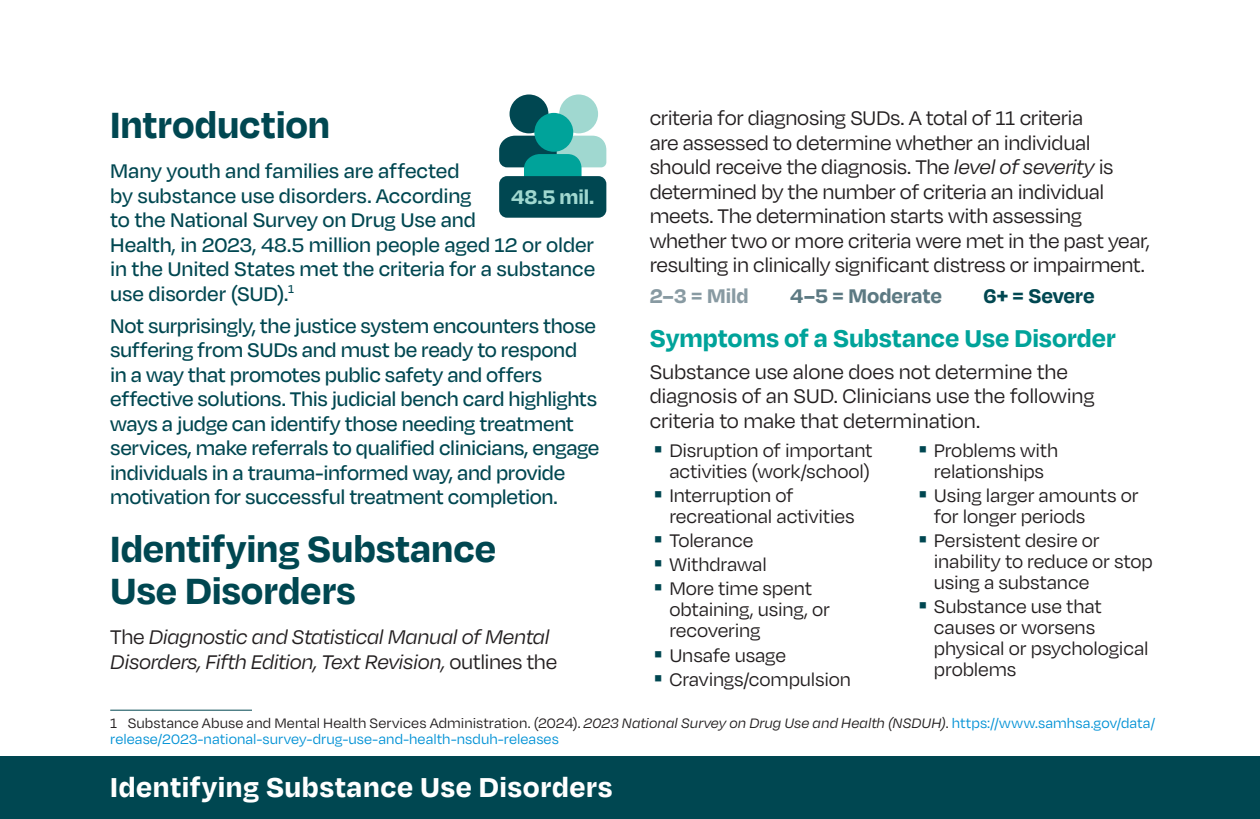
<style>
.page{position:relative;width:1260px;height:819px;background:#fff}
.page>*{position:absolute;margin:0;border:0;box-sizing:border-box;transform-origin:0 0}
.t1{font:700 42px/42px "Degular";letter-spacing:-.005em;color:#004751}
.t2{font:700 31.5px "Degular";letter-spacing:.02em;color:#fff}
.t3{font:700 28px "Degular";color:#00a39a}
.t4{font:500 22.75px/24.5px "Degular";letter-spacing:-.015em;color:#004751}
.t5{font:22.75px/24.5px "Degular";letter-spacing:-.015em;color:#231f20}
.t6{font:italic 22.75px/24.5px "Degular";letter-spacing:-.02em;color:#231f20}
.t7{font:700 22.75px "Degular";color:#5c7982}
.t8{font:700 22.75px "Degular";color:#004751}
.t9{font:700 22.75px "Degular";color:#a0d8d0}
.t10{font:700 22.75px "Degular";color:#889aa2}
.t11{font:21px/21px "Degular";letter-spacing:-.01em;color:#231f20}
.t12{font:15.75px/15.8px "Degular";letter-spacing:.005em;color:#0091d5}
.s1{font-style:normal}
.s2{font-style:italic}
.s3{color:#231f20}
.s4{font-style:italic;color:#231f20}
</style>
<div class="page">
<div style="left:0;top:756px;width:1260px;height:63px;background:#004751"></div>
<div style="left:559px;top:94px;width:39px;height:39px;background:#a0d8d0;border-radius:50%"></div>
<div style="left:510px;top:94px;width:38px;height:39px;background:#004751;border-radius:50%"></div>
<div style="left:534px;top:113px;width:39px;height:39px;background:#00a39a;border-radius:50%"></div>
<svg style="left:499px;top:136px;width:107px;height:45px"></svg>
<div style="left:499px;top:176px;width:107px;height:42px;background:#004751;border-radius:8px"></div>
<hr style="left:110px;top:710px;width:142px;height:1px;background:#004751">
<h1 class="t1" style="left:110px;top:102px;width:221px">Introduction</h1>
<p class="t4" style="left:110px;top:158px;width:487px">Many youth and families are affected<br>by substance use disorders. According<br>to the National Survey on Drug Use and<br>Health, in 2023, 48.5 million people aged 12 or older in the United States met the criteria for a substance use disorder (SUD).<sup>1</sup></p>
<p class="t4" style="left:110px;top:313px;width:491px">Not surprisingly, the justice system encounters those suffering from SUDs and must be ready to respond in a way that promotes public safety and offers effective solutions. This judicial bench card highlights ways a judge can identify those needing treatment services, make referrals to qualified clinicians, engage individuals in a trauma-informed way, and provide motivation for successful treatment completion.</p>
<h1 class="t1" style="left:110px;top:526px;width:388px">Identifying Substance<br>Use Disorders</h1>
<p class="t6" style="left:110px;top:624px;width:449px"><span class="s1">The</span> Diagnostic and Statistical Manual of Mental<br>Disorders, Fifth Edition, Text Revision, <span class="s1">outlines the</span></p>
<p class="t9" style="left:511px;top:182px;width:84px">48.5 mil.</p>
<p class="t5" style="left:650px;top:105px;width:502px">criteria for diagnosing SUDs. A total of 11 criteria<br>are assessed to determine whether an individual should receive the diagnosis. The <span class="s2">level of severity</span> is determined by the number of criteria an individual meets. The determination starts with assessing whether two or more criteria were met in the past year, resulting in clinically significant distress or impairment.</p>
<p class="t10" style="left:650px;top:281px;width:100px">2–3 = Mild</p>
<p class="t7" style="left:790px;top:281px;width:153px">4–5 = Moderate</p>
<p class="t8" style="left:984px;top:281px;width:113px">6+ = Severe</p>
<p class="t3" style="left:650px;top:320px;width:468px">Symptoms of a Substance Use Disorder</p>
<p class="t5" style="left:650px;top:358px;width:447px">Substance use alone does not determine the diagnosis of an SUD. Clinicians use the following criteria to make that determination.</p>
<p class="t11" style="left:669px;top:439px;width:205px">Disruption of important activities (work/school)</p>
<p class="t11" style="left:669px;top:484px;width:187px">Interruption of recreational activities</p>
<p class="t11" style="left:669px;top:528px;width:144px;line-height:24.2px">Tolerance<br>Withdrawal<br>More time spent</p>
<p class="t11" style="left:669px;top:599px;width:162px">obtaining, using, or recovering</p>
<p class="t11" style="left:669px;top:642px;width:183px;line-height:24.2px">Unsafe usage<br>Cravings/compulsion</p>
<p class="t11" style="left:934px;top:439px;width:126px">Problems with relationships</p>
<p class="t11" style="left:934px;top:484px;width:206px">Using larger amounts or for longer periods</p>
<p class="t11" style="left:934px;top:529px;width:220px">Persistent desire or inability to reduce or stop using a substance</p>
<p class="t11" style="left:934px;top:595px;width:216px">Substance use that causes or worsens physical or psychological problems</p>
<p class="t12" style="left:110px;top:715px;width:1047px"><span class="s3">1 Substance Abuse and Mental Health Services Administration. (2024).</span> <span class="s4">2023 National Survey on Drug Use and Health (NSDUH)</span><span class="s3">.</span> https://www.samhsa.gov/data/ release/2023-national-survey-drug-use-and-health-nsduh-releases</p>
<h2 class="t2" style="left:110px;top:767px;width:504px">Identifying Substance Use Disorders</h2>
</div>
